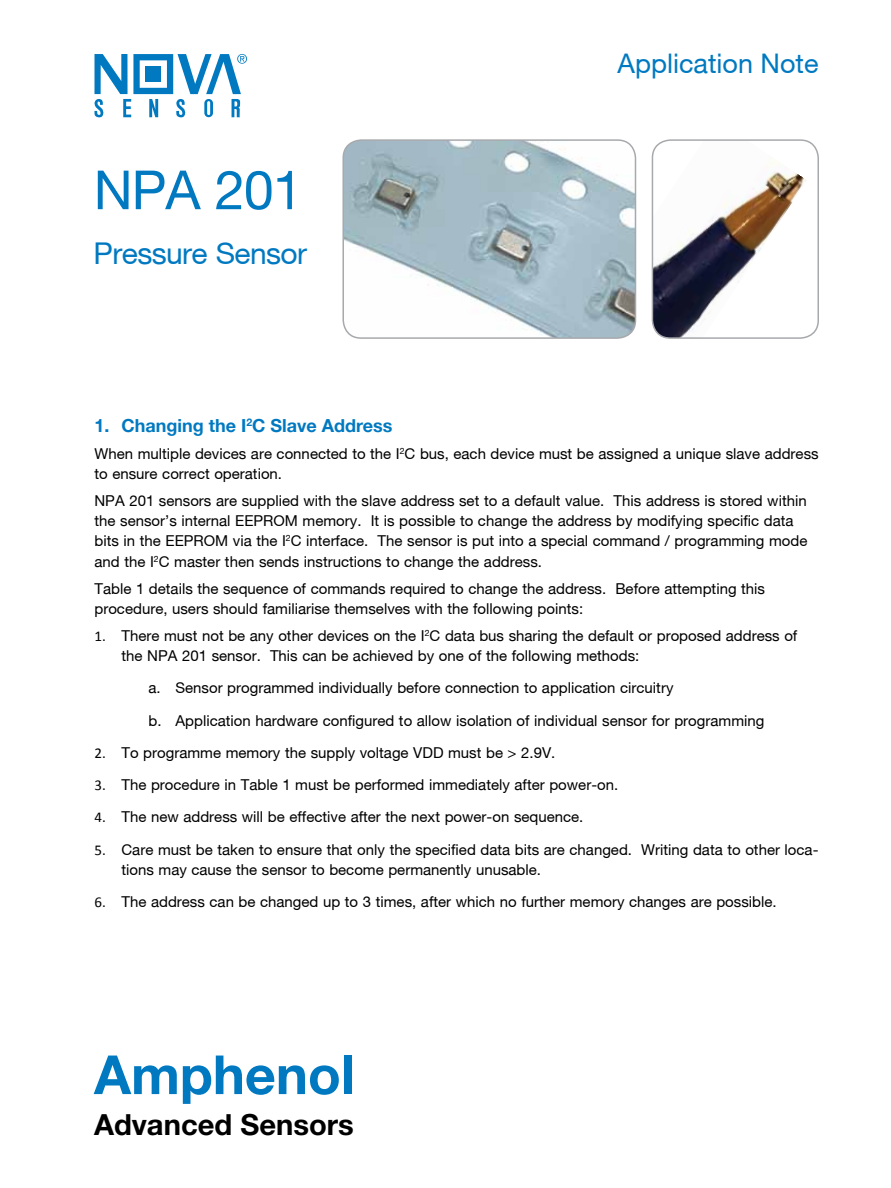
<style>
.page{position:relative;width:891px;height:1188px;background:#fff}
.page>*{position:absolute;margin:0;border:0;box-sizing:border-box;transform-origin:0 0}
.t1{font:700 54px "Helvetica Neue LT Std";color:#0079c1}
.t2{font:54px "Helvetica Neue";letter-spacing:-.02em;color:#0079c1}
.t3{font:30px "Helvetica Neue";letter-spacing:-.02em;color:#0079c1}
.t4{font:700 29.1px "Helvetica Neue LT Std";color:#000}
.t5{font:27px "Helvetica Neue";color:#0079c1}
.t6{font:700 18px "Helvetica Neue";color:#0079c1}
.t7{font:15px/20.2px "Helvetica Neue";color:#000}
.s1{font-family:"Calibri"}
</style>
<div class="page">
<svg style="left:94px;top:54px;width:153px;height:63px"></svg>
<img style="left:345px;top:140px;width:291px;height:198px">
<div style="left:342px;top:139px;width:294px;height:200px;border:2px solid #a7a9ac;border-radius:18px"></div>
<img style="left:652px;top:142px;width:154px;height:196px">
<div style="left:652px;top:139px;width:167px;height:200px;border:2px solid #a7a9ac;border-radius:18px"></div>
<h1 class="t2" style="left:94px;top:158px;width:211px">NPA 201</h1>
<h2 class="t3" style="left:94px;top:236px;width:215px">Pressure Sensor</h2>
<h3 class="t5" style="left:618px;top:48px;width:203px">Application Note</h3>
<p class="t6" style="left:94px;top:414px;width:300px">1. Changing the I<sup>2</sup>C Slave Address</p>
<p class="t7" style="left:94px;top:443px;width:726px">When multiple devices are connected to the I<sup>2</sup>C bus, each device must be assigned a unique slave address to ensure correct operation.</p>
<p class="t7" style="left:94px;top:490px;width:715px">NPA 201 sensors are supplied with the slave address set to a default value. This address is stored within the sensor’s internal EEPROM memory. It is possible to change the address by modifying specific data bits in the EEPROM via the I<sup>2</sup>C interface. The sensor is put into a special command / programming mode and the I<sup>2</sup>C master then sends instructions to change the address.</p>
<p class="t7" style="left:94px;top:578px;width:672px">Table 1 details the sequence of commands required to change the address. Before attempting this procedure, users should familiarise themselves with the following points:</p>
<p class="t7" style="left:122px;top:625px;width:677px;text-indent:-27px"><span class="s1">1.</span> There must not be any other devices on the I<sup>2</sup>C data bus sharing the default or proposed address of the NPA 201 sensor. This can be achieved by one of the following methods:</p>
<p class="t7" style="left:149px;top:672px;width:617px;line-height:32.2px">a. Sensor programmed individually before connection to application circuitry<br>b. Application hardware configured to allow isolation of individual sensor for programming</p>
<p class="t7" style="left:95px;top:742px;width:462px"><span class="s1">2.</span> To programme memory the supply voltage VDD must be &gt; 2.9V.</p>
<p class="t7" style="left:95px;top:775px;width:525px"><span class="s1">3.</span> The procedure in Table 1 must be performed immediately after power-on.</p>
<p class="t7" style="left:95px;top:807px;width:490px"><span class="s1">4.</span> The new address will be effective after the next power-on sequence.</p>
<p class="t7" style="left:122px;top:839px;width:699px;text-indent:-27px"><span class="s1">5.</span> Care must be taken to ensure that only the specified data bits are changed. Writing data to other loca&shy;tions may cause the sensor to become permanently unusable.</p>
<p class="t7" style="left:95px;top:892px;width:684px"><span class="s1">6.</span> The address can be changed up to 3 times, after which no further memory changes are possible.</p>
<h1 class="t1" style="left:94px;top:1041px;width:262px">Amphenol</h1>
<h3 class="t4" style="left:94px;top:1107px;width:261px">Advanced Sensors</h3>
</div>
